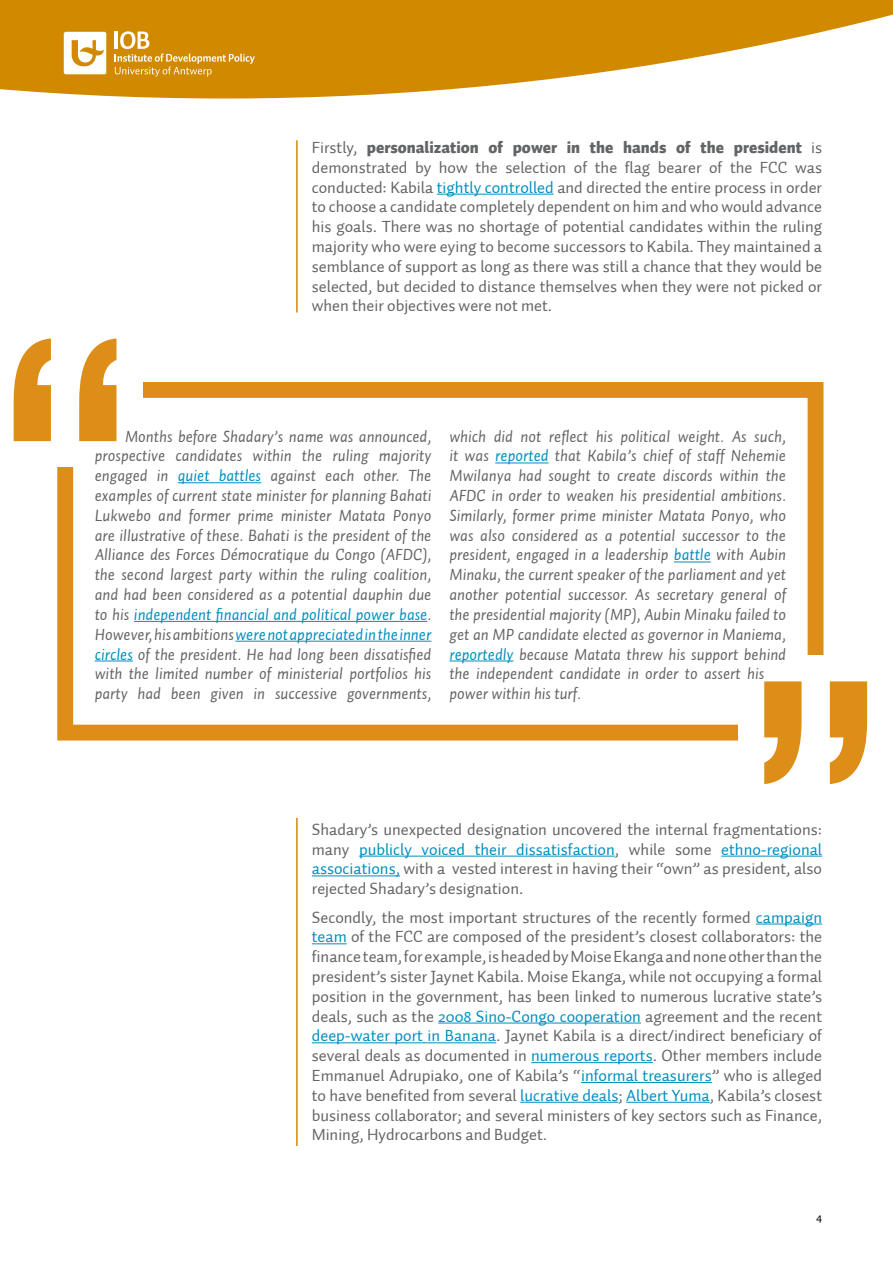
<style>
.page{position:relative;width:893px;height:1263px;background:#fff}
.page>*{position:absolute;margin:0;border:0;box-sizing:border-box;transform-origin:0 0}
.t1{font:16.5px/19.8px "Auto 1";color:#636466;text-align:justify}
.t2{font:italic 16.5px/19.8px "Auto 1";color:#636466;text-align:justify}
.t3{font:12px "Auto 1";color:#000}
.s1{font-weight:900}
.s2{color:#008fbe}
</style>
<div class="page">
<svg style="left:0;top:0;width:893px;height:99px;fill:#d18a00"></svg>
<hr style="left:437px;top:194px;width:117px;height:1px;background:#008fbe">
<hr style="left:359px;top:856px;width:256px;height:1px;background:#008fbe">
<hr style="left:721px;top:856px;width:101px;height:1px;background:#008fbe">
<hr style="left:312px;top:876px;width:88px;height:1px;background:#008fbe">
<hr style="left:756px;top:924px;width:66px;height:1px;background:#008fbe">
<hr style="left:312px;top:943px;width:35px;height:1px;background:#008fbe">
<hr style="left:438px;top:1023px;width:203px;height:1px;background:#008fbe">
<hr style="left:312px;top:1042px;width:184px;height:1px;background:#008fbe">
<hr style="left:531px;top:1062px;width:122px;height:1px;background:#008fbe">
<hr style="left:581px;top:1082px;width:131px;height:1px;background:#008fbe">
<hr style="left:520px;top:1102px;width:98px;height:1px;background:#008fbe">
<hr style="left:626px;top:1102px;width:84px;height:1px;background:#008fbe">
<svg style="left:57px;top:382px;width:767px;height:359px"></svg>
<div style="left:738px;top:655px;width:155px;height:155px;background:#fff"></div>
<svg style="left:764px;top:681px;width:37px;height:103px"></svg>
<svg style="left:830px;top:681px;width:37px;height:103px"></svg>
<div style="left:0;top:312px;width:142px;height:155px;background:#fff"></div>
<svg style="left:79px;top:338px;width:38px;height:103px"></svg>
<svg style="left:14px;top:338px;width:37px;height:103px"></svg>
<hr style="left:178px;top:482px;width:83px;height:1px;background:#008fbe">
<hr style="left:134px;top:621px;width:293px;height:1px;background:#008fbe">
<hr style="left:235px;top:641px;width:196px;height:1px;background:#008fbe">
<hr style="left:95px;top:661px;width:38px;height:1px;background:#008fbe">
<hr style="left:495px;top:463px;width:54px;height:1px;background:#008fbe">
<hr style="left:674px;top:562px;width:37px;height:1px;background:#008fbe">
<hr style="left:449px;top:661px;width:64px;height:1px;background:#008fbe">
<svg style="left:115px;top:31px;width:140px;height:46px;background:#d79a24"></svg>
<svg style="left:64px;top:32px;width:42px;height:42px"></svg>
<hr style="left:296px;top:140px;width:2px;height:172px;background:#d18a00">
<hr style="left:296px;top:818px;width:2px;height:328px;background:#d18a00">
<p class="t1" style="left:312px;top:138px;width:512px">Firstly, <span class="s1">personalization of power in the hands of the president</span> is demonstrated by how the selection of the flag bearer of the FCC was conducted: Kabila <span class="s2">tightly controlled</span> and directed the entire process in order to choose a candidate completely dependent on him and who would advance his goals. There was no shortage of potential candidates within the ruling majority who were eying to become successors to Kabila. They maintained a semblance of support as long as there was still a chance that they would be selected, but decided to distance themselves when they were not picked or when their objectives were not met.</p>
<p class="t2" style="left:95px;top:426px;width:338px;text-indent:30px">Months before Shadary’s name was announced, prospective candidates within the ruling majority engaged in <span class="s2">quiet battles</span> against each other. The examples of current state minister for planning Bahati Lukwebo and former prime minister Matata Ponyo are illustrative of these. Bahati is the president of the Alliance des Forces Démocratique du Congo (AFDC), the second largest party within the ruling coalition, and had been considered as a potential dauphin due to his <span class="s2">independent financial and political power base</span>.<br>However, his ambitions <span class="s2">were not appreciated in the inner circles</span> of the president. He had long been dissatisfied with the limited number of ministerial portfolios his party had been given in successive governments,</p>
<p class="t2" style="left:449px;top:426px;width:338px;text-align:left">which did not reflect his political weight. As such, it was <span class="s2">reported</span> that Kabila’s chief of staff Nehemie Mwilanya had sought to create discords within the AFDC in order to weaken his presidential ambitions.<br>Similarly, former prime minister Matata Ponyo, who was also considered as a potential successor to the president, engaged in a leadership <span class="s2">battle</span> with Aubin Minaku, the current speaker of the parliament and yet another potential successor. As secretary general of the presidential majority (MP), Aubin Minaku failed to get an MP candidate elected as governor in Maniema, <span class="s2">reportedly</span> because Matata threw his support behind the independent candidate in order to assert his power within his turf.</p>
<p class="t1" style="left:312px;top:820px;width:512px">Shadary’s unexpected designation uncovered the internal fragmentations: many <span class="s2">publicly voiced their dissatisfaction</span>, while some <span class="s2">ethno-regional associations,</span> with a vested interest in having their “own” as president, also rejected Shadary’s designation.</p>
<p class="t1" style="left:312px;top:907px;width:512px">Secondly, the most important structures of the recently formed <span class="s2">campaign team</span> of the FCC are composed of the president’s closest collaborators: the finance team, for example, is headed by Moise Ekanga and none other than the president’s sister Jaynet Kabila. Moise Ekanga, while not occupying a formal position in the government, has been linked to numerous lucrative state’s deals, such as the <span class="s2">2008 Sino-Congo cooperation</span> agreement and the recent <span class="s2">deep-water port in Banana</span>. Jaynet Kabila is a direct/indirect beneficiary of several deals as documented in <span class="s2">numerous reports</span>. Other members include Emmanuel Adrupiako, one of Kabila’s “<span class="s2">informal treasurers</span>” who is alleged to have benefited from several <span class="s2">lucrative deals</span>; <span class="s2">Albert Yuma</span>, Kabila’s closest business collaborator; and several ministers of key sectors such as Finance, Mining, Hydrocarbons and Budget.</p>
<p class="t3" style="left:816px;top:1209px;width:8px">4</p>
</div>
